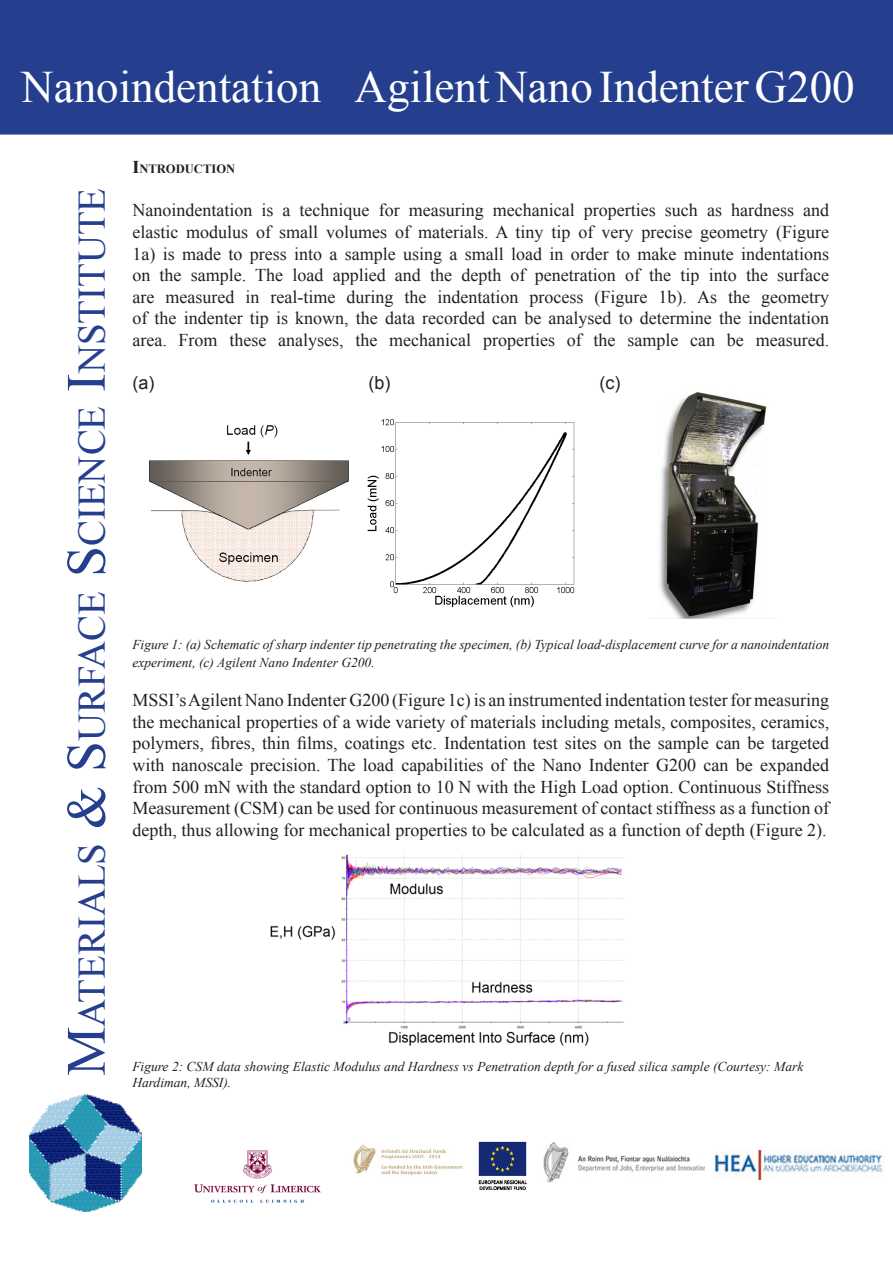
<style>
.page{position:relative;width:893px;height:1263px;background:#fff}
.page>*{position:absolute;margin:0;border:0;box-sizing:border-box;transform-origin:0 0}
.t1{font:45px "Times New Roman";color:#fff}
.t2{font:38.85px "Times New Roman";color:#253f8e}
.t3{font:18px/21.6px "Times New Roman";color:#231f20;text-align:justify}
.t4{font:18px "Arial";color:#231f20}
.t5{font:italic 13.5px/18px "Times New Roman";color:#231f20}
.t6{font:700 12.6px "Times New Roman";color:#231f20}
.s1{font-size:55.5px}
.s2{font-size:18px}
</style>
<div class="page">
<div style="left:0;top:0;width:893px;height:135px;background:#253f8e"></div>
<img style="left:30px;top:1095px;width:111px;height:116px">
<img style="left:353px;top:1144px;width:110px;height:32px">
<img style="left:478px;top:1142px;width:49px;height:47px">
<img style="left:194px;top:1150px;width:127px;height:53px">
<img style="left:544px;top:1143px;width:161px;height:40px">
<img style="left:270px;top:854px;width:354px;height:192px">
<img style="left:149px;top:425px;width:200px;height:157px">
<img style="left:367px;top:419px;width:208px;height:189px">
<img style="left:649px;top:392px;width:129px;height:227px">
<img style="left:713px;top:1151px;width:172px;height:28px">
<p class="t1" style="left:21px;top:57px;width:835px">Nanoindentation Agilent Nano Indenter G200</p>
<p class="t2" style="left:66px;top:1076px;width:889px;rotate:-90deg"><span class="s1">M</span>aterials <span class="s1">&amp; S</span> urface <span class="s1">S</span> cience <span class="s1">I</span>nstitute</p>
<p class="t6" style="left:132px;top:160px;width:104px"><span class="s2">I</span>NTRODUCTION</p>
<p class="t3" style="left:132px;top:199px;width:698px">Nanoindentation is a technique for measuring mechanical properties such as hardness and elastic modulus of small volumes of materials. A tiny tip of very precise geometry (Figure 1a) is made to press into a sample using a small load in order to make minute indentations on the sample. The load applied and the depth of penetration of the tip into the surface are measured in real-time during the indentation process (Figure 1b). As the geometry of the indenter tip is known, the data recorded can be analysed to determine the indentation area. From these analyses, the mechanical properties of the sample can be measured.</p>
<p class="t4" style="left:132px;top:371px;width:23px">(a)</p>
<p class="t4" style="left:368px;top:371px;width:23px">(b)</p>
<p class="t4" style="left:599px;top:371px;width:22px">(c)</p>
<p class="t5" style="left:132px;top:635px;width:698px">Figure 1: (a) Schematic of sharp indenter tip penetrating the specimen, (b) Typical load-displacement curve for a nanoindentation experiment, (c) Agilent Nano Indenter G200.</p>
<p class="t3" style="left:132px;top:689px;width:698px">MSSI’s Agilent Nano Indenter G200 (Figure 1c) is an instrumented indentation tester for measuring the mechanical properties of a wide variety of materials including metals, composites, ceramics, polymers, fibres, thin films, coatings etc. Indentation test sites on the sample can be targeted with nanoscale precision. The load capabilities of the Nano Indenter G200 can be expanded from 500 mN with the standard option to 10 N with the High Load option. Continuous Stiffness Measurement (CSM) can be used for continuous measurement of contact stiffness as a function of depth, thus allowing for mechanical properties to be calculated as a function of depth (Figure 2).</p>
<p class="t5" style="left:132px;top:1058px;width:672px;line-height:16.2px">Figure 2: CSM data showing Elastic Modulus and Hardness vs Penetration depth for a fused silica sample (Courtesy: Mark<br>Hardiman, MSSI).</p>
</div>
